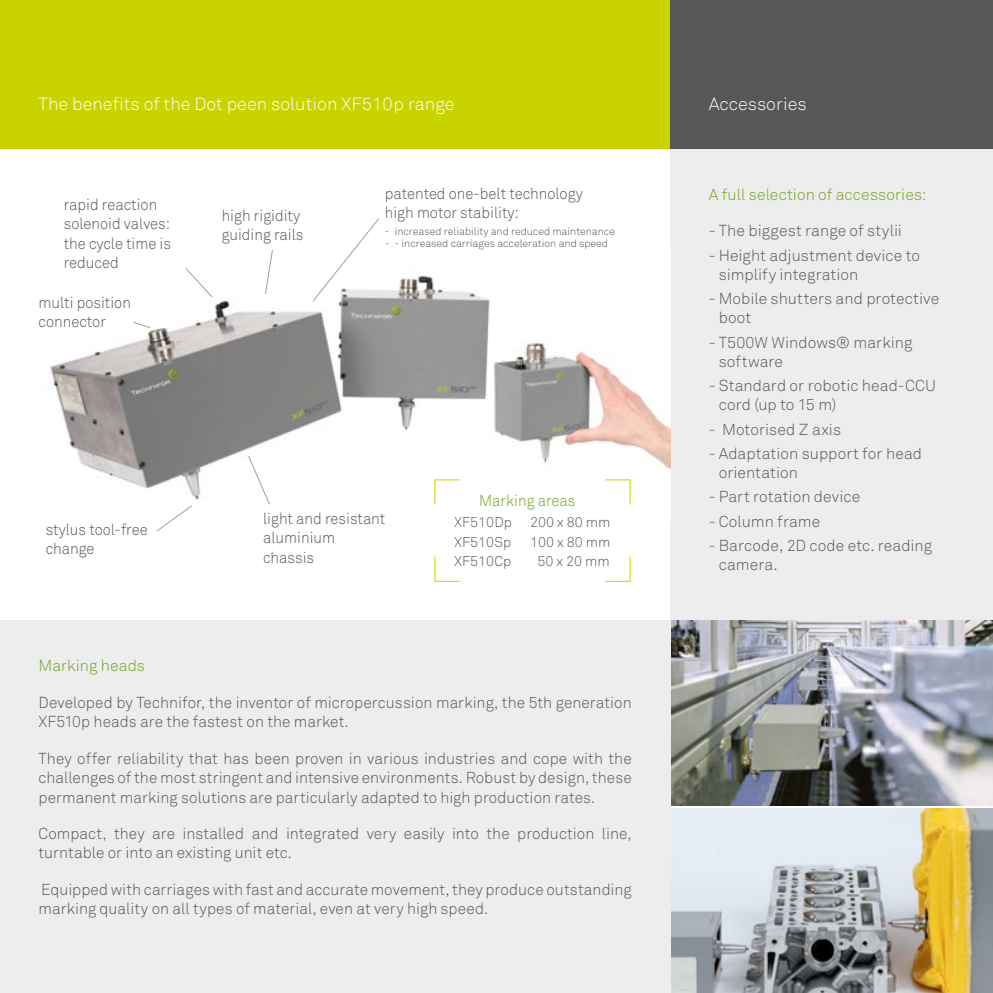
<style>
.page{position:relative;width:993px;height:993px;background:#fff}
.page>*{position:absolute;margin:0;border:0;box-sizing:border-box;transform-origin:0 0}
.t1{font:300 17.5px "Akkurat Std";color:#fff}
.t2{font:300 15.75px/19.2px "Akkurat Std";color:#575756}
.t3{font:300 15.75px/19.2px "Akkurat Std";color:#575756;scale:.94 1}
.t4{font:300 15.75px "Akkurat Std";color:#74a120}
.t5{font:300 15.75px "Akkurat Std";color:#74a120;scale:.94 1}
.t6{font:300 14px "Akkurat Std";color:#575756}
.t7{font:300 10.5px "Akkurat Std";color:#575756}
</style>
<div class="page">
<div style="left:670px;top:149px;width:322px;height:471px;background:#ededed"></div>
<img style="left:670px;top:807px;width:322px;height:185px">
<img style="left:670px;top:620px;width:322px;height:185px">
<div style="left:0;top:0;width:670px;height:149px;background:#c8d300"></div>
<div style="left:670px;top:0;width:322px;height:149px;background:#575756"></div>
<div style="left:0;top:620px;width:670px;height:372px;background:#ededed"></div>
<img style="left:50px;top:276px;width:620px;height:229px">
<svg style="left:185px;top:268px;width:27px;height:29px"></svg>
<svg style="left:265px;top:249px;width:8px;height:45px"></svg>
<svg style="left:133px;top:322px;width:18px;height:6px"></svg>
<svg style="left:434px;top:479px;width:26px;height:26px"></svg>
<svg style="left:604px;top:479px;width:26px;height:26px"></svg>
<svg style="left:434px;top:556px;width:26px;height:26px"></svg>
<svg style="left:605px;top:556px;width:25px;height:26px"></svg>
<svg style="left:248px;top:455px;width:22px;height:50px"></svg>
<svg style="left:156px;top:505px;width:36px;height:26px"></svg>
<svg style="left:312px;top:218px;width:67px;height:83px"></svg>
<p class="t1" style="left:38px;top:94px;width:417px">The benefits of the Dot peen solution XF510p range</p>
<p class="t3" style="left:64px;top:195px;width:116px">rapid reaction solenoid valves: the cycle time is reduced</p>
<p class="t3" style="left:38px;top:293px;width:100px">multi position connector</p>
<p class="t3" style="left:221px;top:205px;width:89px">high rigidity guiding rails</p>
<p class="t3" style="left:384px;top:184px;width:212px">patented one-belt technology high motor stability:</p>
<p class="t7" style="left:384px;top:224px;width:231px">- increased reliability and reduced maintenance</p>
<p class="t7" style="left:384px;top:237px;width:225px">- - increased carriages acceleration and speed</p>
<p class="t3" style="left:46px;top:519px;width:110px">stylus tool-free change</p>
<p class="t3" style="left:263px;top:509px;width:131px">light and resistant aluminium chassis</p>
<p class="t5" style="left:479px;top:490px;width:104px">Marking areas</p>
<p class="t6" style="left:454px;top:513px;width:59px">XF510Dp</p>
<p class="t6" style="left:530px;top:513px;width:82px">200 x 80 mm</p>
<p class="t6" style="left:454px;top:533px;width:59px">XF510Sp</p>
<p class="t6" style="left:530px;top:533px;width:82px">100 x 80 mm</p>
<p class="t6" style="left:454px;top:553px;width:59px">XF510Cp</p>
<p class="t6" style="left:537px;top:553px;width:74px">50 x 20 mm</p>
<p class="t4" style="left:38px;top:656px;width:108px">Marking heads</p>
<p class="t2" style="left:38px;top:692px;width:594px">Developed by Technifor, the inventor of micropercussion marking, the 5th generation<br>XF510p heads are the fastest on the market.</p>
<p class="t2" style="left:38px;top:748px;width:594px;text-align:justify">They offer reliability that has been proven in various industries and cope with the challenges of the most stringent and intensive environments. Robust by design, these permanent marking solutions are particularly adapted to high production rates.</p>
<p class="t2" style="left:38px;top:823px;width:594px">Compact, they are installed and integrated very easily into the production line, turntable or into an existing unit etc.</p>
<p class="t2" style="left:38px;top:879px;width:594px">Equipped with carriages with fast and accurate movement, they produce outstanding marking quality on all types of material, even at very high speed.</p>
<p class="t1" style="left:708px;top:94px;width:99px">Accessories</p>
<p class="t4" style="left:708px;top:185px;width:219px">A full selection of accessories:</p>
<p class="t2" style="left:708px;top:221px;width:195px">- The biggest range of stylii</p>
<p class="t2" style="left:718px;top:245px;width:203px;text-indent:-10px">- Height adjustment device to simplify integration</p>
<p class="t2" style="left:718px;top:289px;width:222px;text-indent:-10px">- Mobile shutters and protective boot</p>
<p class="t2" style="left:718px;top:332px;width:195px;text-indent:-10px">- T500W Windows® marking software</p>
<p class="t2" style="left:718px;top:376px;width:219px;text-indent:-10px">- Standard or robotic head-CCU cord (up to 15 m)</p>
<p class="t2" style="left:708px;top:419px;width:134px">- Motorised Z axis</p>
<p class="t2" style="left:718px;top:443px;width:205px;text-indent:-10px">- Adaptation support for head orientation</p>
<p class="t2" style="left:708px;top:487px;width:153px">- Part rotation device</p>
<p class="t2" style="left:708px;top:511px;width:113px">- Column frame</p>
<p class="t2" style="left:718px;top:535px;width:215px;text-indent:-10px">- Barcode, 2D code etc. reading camera.</p>
</div>
